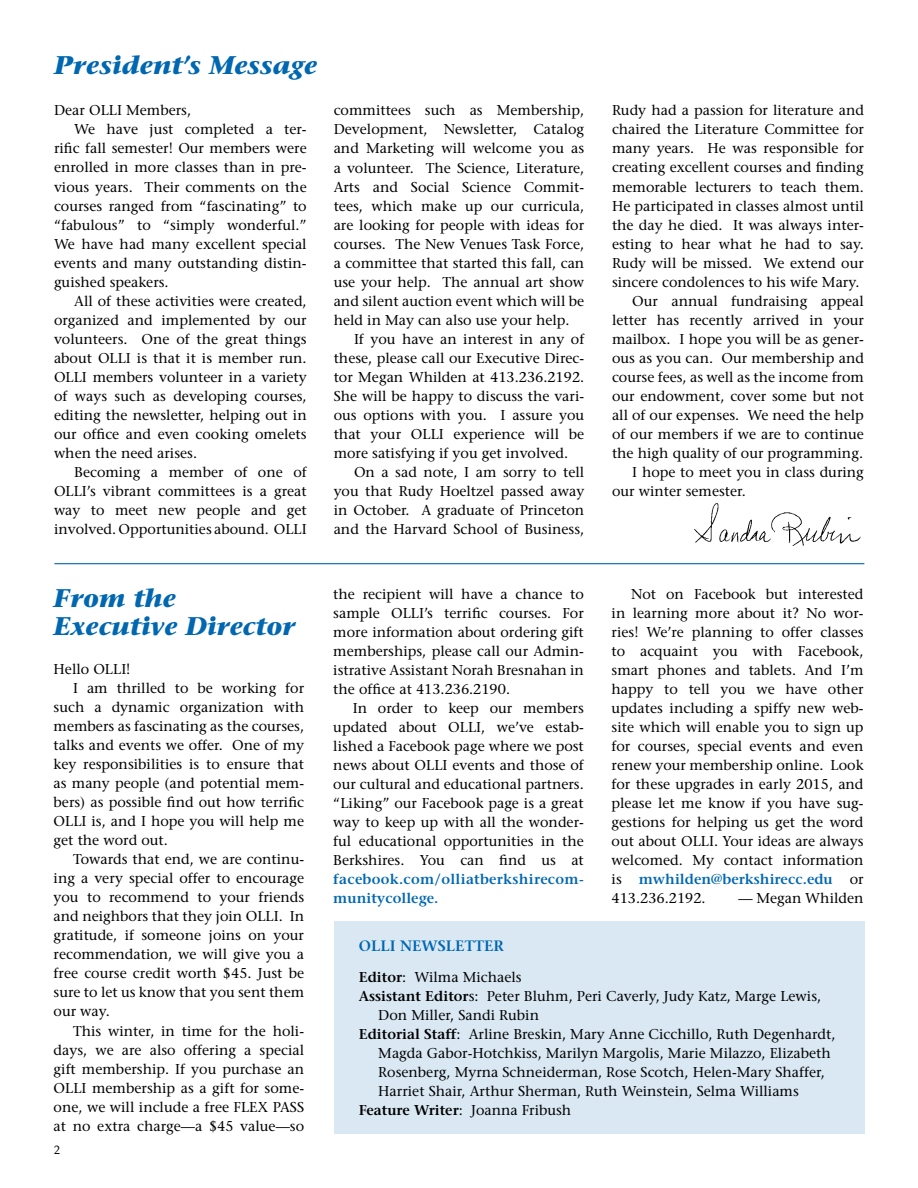
<style>
.page{position:relative;width:918px;height:1188px;background:#fff}
.page>*{position:absolute;margin:0;border:0;box-sizing:border-box;transform-origin:0 0}
.t1{font:italic 700 25.5px/28.5px "Stone Serif";color:#0067b1}
.t2{font:600 15px "Stone Serif";color:#0067b1}
.t3{font:14.25px/19px "Stone Serif";color:#000;text-align:justify}
.t4{font:600 14.25px/19px "Stone Serif";letter-spacing:.02em;color:#0067b1}
.t5{font:12px "Palatino";color:#000}
.s1{font-weight:600;color:#0067b1}
.s2{font-weight:600}
</style>
<div class="page">
<img style="left:694px;top:503px;width:167px;height:43px">
<hr style="left:54px;top:563px;width:810px;height:1px;background:#0067b1">
<div style="left:334px;top:921px;width:531px;height:212px;background:#d9e8f3"></div>
<h1 class="t1" style="left:54px;top:51px;width:265px">President’s Message</h1>
<p class="t3" style="left:54px;top:101px;width:139px">Dear OLLI Members,</p>
<p class="t3" style="left:74px;top:120px;width:234px">We have just completed a ter-</p>
<p class="t3" style="left:54px;top:139px;width:254px">rific fall semester! Our members were</p>
<p class="t3" style="left:54px;top:158px;width:254px">enrolled in more classes than in pre-</p>
<p class="t3" style="left:54px;top:177px;width:254px">vious years. Their comments on the</p>
<p class="t3" style="left:54px;top:196px;width:254px">courses ranged from “fascinating” to</p>
<p class="t3" style="left:54px;top:215px;width:254px">“fabulous” to “simply wonderful.”</p>
<p class="t3" style="left:54px;top:234px;width:254px">We have had many excellent special</p>
<p class="t3" style="left:54px;top:253px;width:254px">events and many outstanding distin-</p>
<p class="t3" style="left:54px;top:272px;width:116px">guished speakers.</p>
<p class="t3" style="left:74px;top:291px;width:234px">All of these activities were created,</p>
<p class="t3" style="left:54px;top:310px;width:254px">organized and implemented by our</p>
<p class="t3" style="left:54px;top:330px;width:254px">volunteers. One of the great things</p>
<p class="t3" style="left:54px;top:349px;width:254px">about OLLI is that it is member run.</p>
<p class="t3" style="left:54px;top:368px;width:254px">OLLI members volunteer in a variety</p>
<p class="t3" style="left:54px;top:387px;width:254px">of ways such as developing courses,</p>
<p class="t3" style="left:54px;top:406px;width:254px">editing the newsletter, helping out in</p>
<p class="t3" style="left:54px;top:425px;width:254px">our office and even cooking omelets</p>
<p class="t3" style="left:54px;top:444px;width:145px">when the need arises.</p>
<p class="t3" style="left:74px;top:463px;width:234px">Becoming a member of one of</p>
<p class="t3" style="left:54px;top:482px;width:254px">OLLI’s vibrant committees is a great</p>
<p class="t3" style="left:54px;top:501px;width:254px">way to meet new people and get</p>
<p class="t3" style="left:54px;top:520px;width:254px">involved. Opportunities abound. OLLI</p>
<p class="t3" style="left:334px;top:101px;width:252px">committees such as Membership, Development, Newsletter, Catalog and Marketing will welcome you as a volunteer. The Science, Literature, Arts and Social Science Commit&shy;tees, which make up our curricula, are looking for people with ideas for courses. The New Venues Task Force, a committee that started this fall, can use your help. The annual art show and silent auction event which will be held in May can also use your help.</p>
<p class="t3" style="left:334px;top:330px;width:252px;text-indent:20px">If you have an interest in any of these, please call our Executive Direc&shy;tor Megan Whilden at 413.236.2192.<br>She will be happy to discuss the vari&shy;ous options with you. I assure you that your OLLI experience will be more satisfying if you get involved.</p>
<p class="t3" style="left:334px;top:463px;width:252px;text-indent:20px">On a sad note, I am sorry to tell you that Rudy Hoeltzel passed away in October. A graduate of Princeton and the Harvard School of Business,</p>
<p class="t3" style="left:612px;top:101px;width:254px">Rudy had a passion for literature and</p>
<p class="t3" style="left:612px;top:120px;width:254px">chaired the Literature Committee for</p>
<p class="t3" style="left:612px;top:139px;width:253px">many years. He was responsible for</p>
<p class="t3" style="left:612px;top:158px;width:253px">creating excellent courses and finding</p>
<p class="t3" style="left:612px;top:177px;width:253px">memorable lecturers to teach them.</p>
<p class="t3" style="left:612px;top:196px;width:253px">He participated in classes almost until</p>
<p class="t3" style="left:612px;top:215px;width:254px">the day he died. It was always inter-</p>
<p class="t3" style="left:612px;top:234px;width:254px">esting to hear what he had to say.</p>
<p class="t3" style="left:612px;top:253px;width:253px">Rudy will be missed. We extend our</p>
<p class="t3" style="left:612px;top:272px;width:249px">sincere condolences to his wife Mary.</p>
<p class="t3" style="left:632px;top:291px;width:233px">Our annual fundraising appeal</p>
<p class="t3" style="left:612px;top:310px;width:254px">letter has recently arrived in your</p>
<p class="t3" style="left:612px;top:330px;width:253px">mailbox. I hope you will be as gener-</p>
<p class="t3" style="left:612px;top:349px;width:254px">ous as you can. Our membership and</p>
<p class="t3" style="left:612px;top:368px;width:254px">course fees, as well as the income from</p>
<p class="t3" style="left:612px;top:387px;width:254px">our endowment, cover some but not</p>
<p class="t3" style="left:612px;top:406px;width:253px">all of our expenses. We need the help</p>
<p class="t3" style="left:612px;top:425px;width:254px">of our members if we are to continue</p>
<p class="t3" style="left:612px;top:444px;width:253px">the high quality of our programming.</p>
<p class="t3" style="left:632px;top:463px;width:233px">I hope to meet you in class during</p>
<p class="t3" style="left:612px;top:482px;width:135px">our winter semester.</p>
<h1 class="t1" style="left:54px;top:584px;width:243px">From the<br>Executive Director</h1>
<p class="t3" style="left:54px;top:659px;width:78px">Hello OLLI!</p>
<p class="t3" style="left:73px;top:678px;width:233px">I am thrilled to be working for</p>
<p class="t3" style="left:54px;top:697px;width:252px">such a dynamic organization with</p>
<p class="t3" style="left:54px;top:716px;width:252px">members as fascinating as the courses,</p>
<p class="t3" style="left:54px;top:735px;width:252px">talks and events we offer. One of my</p>
<p class="t3" style="left:54px;top:754px;width:252px">key responsibilities is to ensure that</p>
<p class="t3" style="left:54px;top:773px;width:252px">as many people (and potential mem-</p>
<p class="t3" style="left:54px;top:792px;width:252px">bers) as possible find out how terrific</p>
<p class="t3" style="left:54px;top:811px;width:252px">OLLI is, and I hope you will help me</p>
<p class="t3" style="left:54px;top:831px;width:116px">get the word out.</p>
<p class="t3" style="left:73px;top:850px;width:233px">Towards that end, we are continu-</p>
<p class="t3" style="left:54px;top:869px;width:252px">ing a very special offer to encourage</p>
<p class="t3" style="left:54px;top:888px;width:252px">you to recommend to your friends</p>
<p class="t3" style="left:54px;top:907px;width:252px">and neighbors that they join OLLI. In</p>
<p class="t3" style="left:54px;top:926px;width:252px">gratitude, if someone joins on your</p>
<p class="t3" style="left:54px;top:945px;width:252px">recommendation, we will give you a</p>
<p class="t3" style="left:54px;top:964px;width:252px">free course credit worth $45. Just be</p>
<p class="t3" style="left:54px;top:983px;width:252px">sure to let us know that you sent them</p>
<p class="t3" style="left:54px;top:1002px;width:58px">our way.</p>
<p class="t3" style="left:73px;top:1021px;width:233px">This winter, in time for the holi-</p>
<p class="t3" style="left:54px;top:1040px;width:252px">days, we are also offering a special</p>
<p class="t3" style="left:54px;top:1059px;width:252px">gift membership. If you purchase an</p>
<p class="t3" style="left:54px;top:1078px;width:252px">OLLI membership as a gift for some-</p>
<p class="t3" style="left:54px;top:1097px;width:252px">one, we will include a free FLEX PASS</p>
<p class="t3" style="left:54px;top:1116px;width:252px">at no extra charge—a $45 value—so</p>
<p class="t5" style="left:54px;top:1140px;width:7px">2</p>
<p class="t3" style="left:333px;top:584px;width:252px">the recipient will have a chance to sample OLLI’s terrific courses. For more information about ordering gift memberships, please call our Admin&shy;istrative Assistant Norah Bresnahan in the office at 413.236.2190.</p>
<p class="t3" style="left:333px;top:698px;width:252px;text-indent:19px">In order to keep our members updated about OLLI, we’ve estab&shy;lished a Facebook page where we post news about OLLI events and those of our cultural and educational partners. “Liking” our Facebook page is a great way to keep up with all the wonder&shy;ful educational opportunities in the Berkshires. You can find us at</p>
<p class="t4" style="left:333px;top:870px;width:252px">facebook.com/olliatberkshirecom&shy;munitycollege.</p>
<p class="t3" style="left:612px;top:584px;width:254px;text-indent:19px">Not on Facebook but interested in learning more about it? No wor&shy;ries! We’re planning to offer classes to acquaint you with Facebook, smart phones and tablets. And I’m happy to tell you we have other updates including a spiffy new web&shy;site which will enable you to sign up for courses, special events and even renew your membership online. Look for these upgrades in early 2015, and please let me know if you have sug&shy;gestions for helping us get the word out about OLLI. Your ideas are always welcomed. My contact information is <span class="s1">mwhilden@berkshirecc.edu</span> or 413.236.2192.</p>
<p class="t3" style="left:739px;top:889px;width:126px">— Megan Whilden</p>
<p class="t2" style="left:359px;top:937px;width:65px">OLLI Newsletter</p>
<p class="t3" style="left:359px;top:967px;width:164px"><span class="s2">Editor</span>: Wilma Michaels</p>
<p class="t3" style="left:359px;top:987px;width:464px"><span class="s2">Assistant Editor</span>s: Peter Bluhm, Peri Caverly, Judy Katz, Marge Lewis,</p>
<p class="t3" style="left:378px;top:1006px;width:162px">Don Miller, Sandi Rubin</p>
<p class="t3" style="left:359px;top:1025px;width:478px"><span class="s2">Editorial Staff</span>: Arline Breskin, Mary Anne Cicchillo, Ruth Degenhardt,</p>
<p class="t3" style="left:378px;top:1044px;width:454px">Magda Gabor-Hotchkiss, Marilyn Margolis, Marie Milazzo, Elizabeth</p>
<p class="t3" style="left:378px;top:1063px;width:448px">Rosenberg, Myrna Schneiderman, Rose Scotch, Helen-Mary Shaffer,</p>
<p class="t3" style="left:378px;top:1082px;width:422px">Harriet Shair, Arthur Sherman, Ruth Weinstein, Selma Williams</p>
<p class="t3" style="left:359px;top:1101px;width:214px"><span class="s2">Feature Writer</span>: Joanna Fribush</p>
</div>
